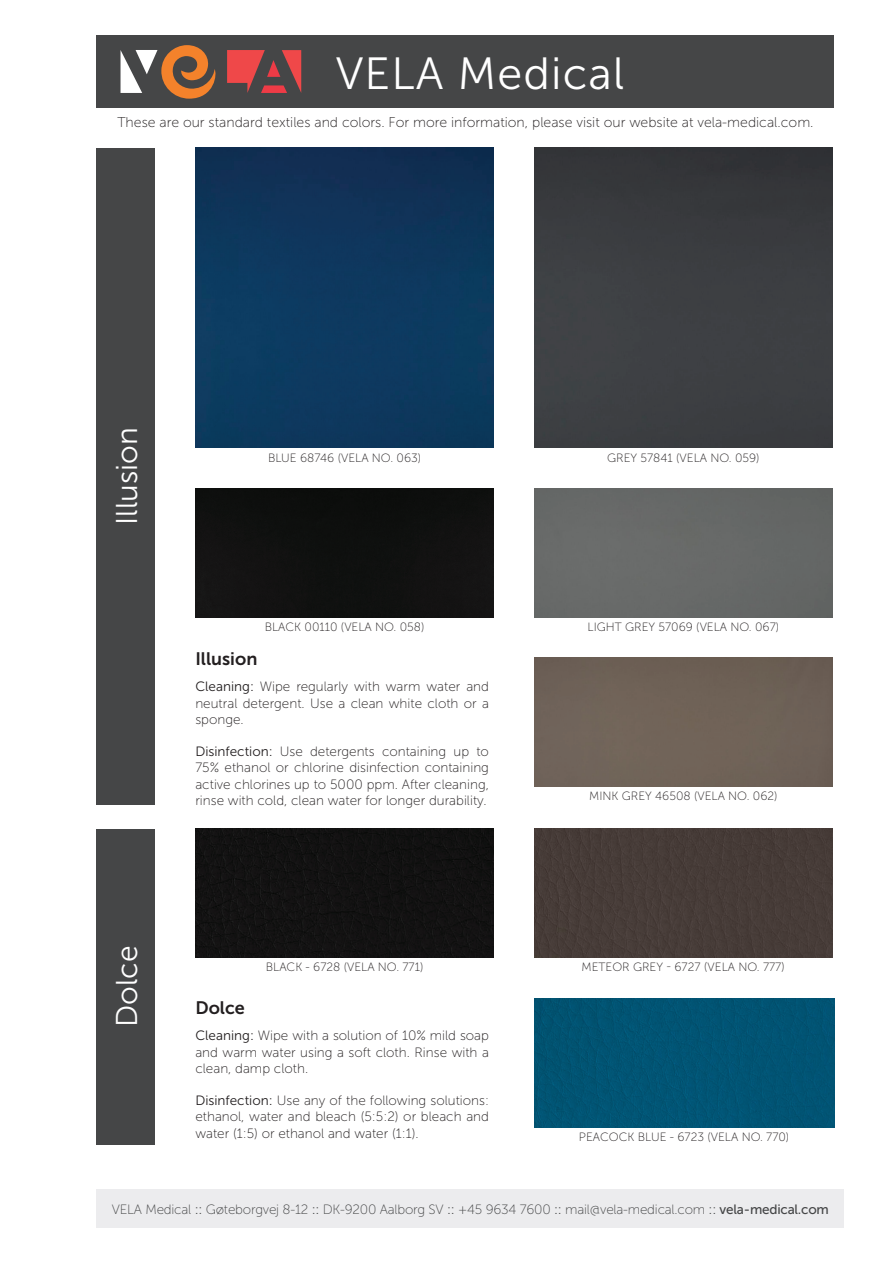
<style>
.page{position:relative;width:893px;height:1263px;background:#fff}
.page>*{position:absolute;margin:0;border:0;box-sizing:border-box;transform-origin:0 0}
.t1{font:45px "Museo Sans 300";letter-spacing:.025em;color:#fff}
.t2{font:30px "Museo Sans 300";color:#fff}
.t3{font:18px "Museo Sans 700";color:#231f20}
.t4{font:14.1px "Museo Sans 100";color:#231f20}
.t5{font:13.5px/16.2px "Museo Sans 100";color:#231f20;text-align:justify}
.t6{font:13.5px "Museo Sans 100";letter-spacing:-.015em;color:#454647}
.t7{font:12px "Museo Sans 100";color:#231f20}
.s1{font-family:"Museo Sans 300"}
.s2{font-family:"Museo Sans 500"}
</style>
<div class="page">
<div style="left:97px;top:36px;width:737px;height:72px;background:#454647"></div>
<svg style="left:227px;top:50px;width:74px;height:43px"></svg>
<svg style="left:121px;top:45px;width:95px;height:54px"></svg>
<div style="left:97px;top:148px;width:58px;height:656px;background:#454647"></div>
<div style="left:97px;top:828px;width:58px;height:316px;background:#454647"></div>
<div style="left:97px;top:1190px;width:747px;height:38px;background:#ececee"></div>
<div style="left:195px;top:488px;width:299px;height:129px;background:#101110"></div>
<div style="left:534px;top:828px;width:298px;height:129px;background:#473c38"></div>
<img style="left:195px;top:148px;width:299px;height:300px">
<img style="left:534px;top:148px;width:298px;height:300px">
<div style="left:534px;top:488px;width:298px;height:129px;background:#676968"></div>
<div style="left:534px;top:998px;width:300px;height:129px;background:#015473"></div>
<div style="left:534px;top:658px;width:298px;height:129px;background:#6f6257"></div>
<div style="left:195px;top:828px;width:299px;height:129px;background:#131212"></div>
<h1 class="t1" style="left:336px;top:49px;width:290px">VELA Medical</h1>
<p class="t4" style="left:117px;top:115px;width:698px">These are our standard textiles and colors. For more information, please visit our website at vela-medical.com.</p>
<h2 class="t2" style="left:111px;top:525px;width:99px;rotate:-90deg">Illusion</h2>
<h2 class="t2" style="left:111px;top:1027px;width:83px;rotate:-90deg">Dolce</h2>
<p class="t7" style="left:268px;top:451px;width:155px">BLUE 68746 (VELA NO. 063)</p>
<p class="t7" style="left:607px;top:451px;width:154px">GREY 57841 (VELA NO. 059)</p>
<p class="t7" style="left:265px;top:620px;width:161px">BLACK 00110 (VELA NO. 058)</p>
<p class="t7" style="left:588px;top:620px;width:193px">LIGHT GREY 57069 (VELA NO. 067)</p>
<h3 class="t3" style="left:195px;top:649px;width:63px">Illusion</h3>
<p class="t5" style="left:195px;top:679px;width:295px"><span class="s1">Cleaning:</span> Wipe regularly with warm water and neutral detergent. Use a clean white cloth or a sponge.</p>
<p class="t5" style="left:195px;top:743px;width:295px"><span class="s1">Disinfection:</span> Use detergents containing up to 75% ethanol or chlorine disinfection containing active chlorines up to 5000 ppm. After cleaning, rinse with cold, clean water for longer durability.</p>
<p class="t7" style="left:589px;top:790px;width:190px">MINK GREY 46508 (VELA NO. 062)</p>
<p class="t7" style="left:266px;top:961px;width:159px">BLACK - 6728 (VELA NO. 771)</p>
<p class="t7" style="left:582px;top:961px;width:205px">METEOR GREY - 6727 (VELA NO. 777)</p>
<h3 class="t3" style="left:195px;top:998px;width:51px">Dolce</h3>
<p class="t5" style="left:195px;top:1028px;width:295px"><span class="s1">Cleaning:</span> Wipe with a solution of 10% mild soap and warm water using a soft cloth. Rinse with a clean, damp cloth.</p>
<p class="t5" style="left:195px;top:1092px;width:295px"><span class="s1">Disinfection:</span> Use any of the following solutions: ethanol, water and bleach (5:5:2) or bleach and water (1:5) or ethanol and water (1:1).</p>
<p class="t7" style="left:579px;top:1131px;width:212px">PEACOCK BLUE - 6723 (VELA NO. 770)</p>
<p class="t6" style="left:112px;top:1202px;width:719px">VELA Medical <span class="s1">::</span> Gøteborgvej 8-12 <span class="s1">::</span> DK-9200 Aalborg SV <span class="s1">::</span> +45 9634 7600 <span class="s1">::</span> mail@vela-medical.com <span class="s1">::</span> <span class="s2">vela-medical.com</span></p>
</div>
